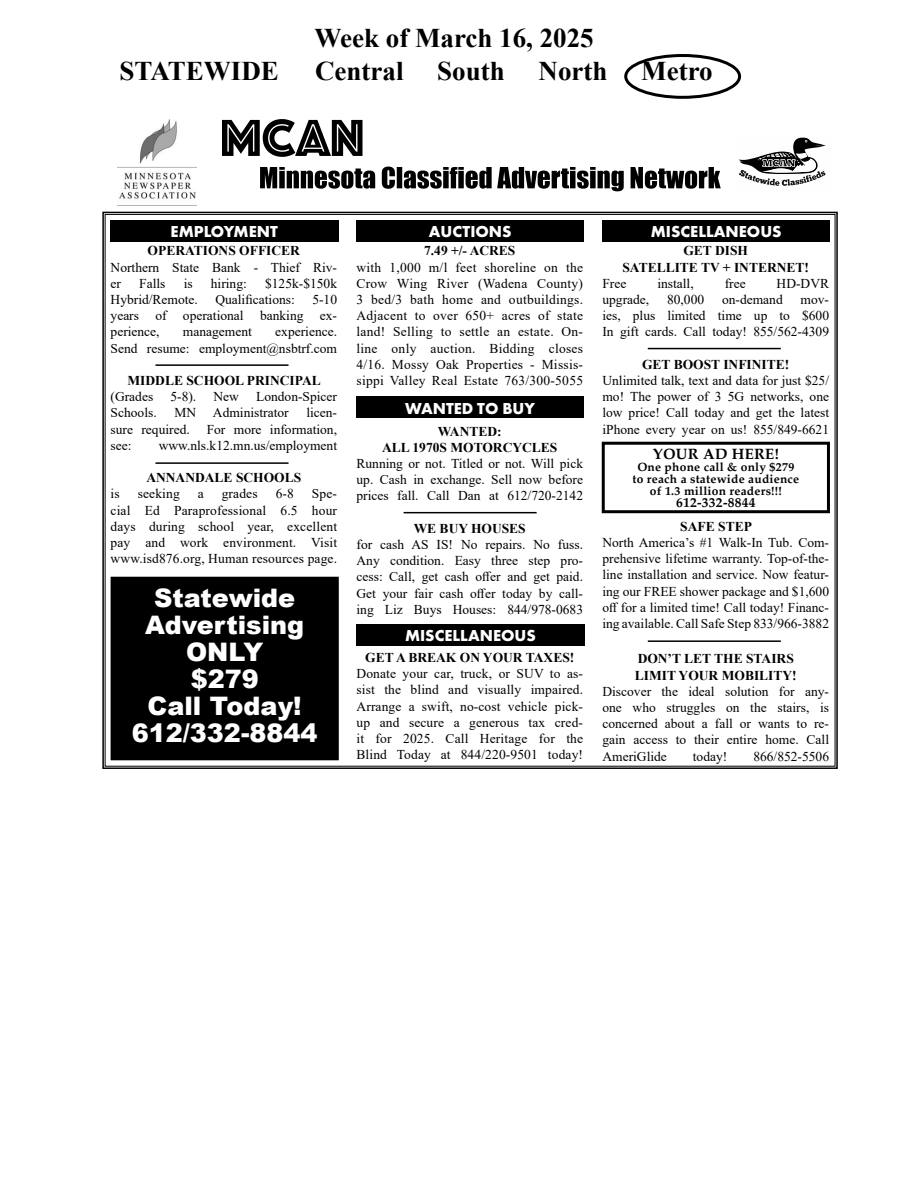
<style>
.page{position:relative;width:918px;height:1188px;background:#fff}
.page>*{position:absolute;margin:0;border:0;box-sizing:border-box;transform-origin:0 0}
.t1{font:700 27px "Times New Roman";color:#000}
.t2{font:900 25.5px/27px "Arial";color:#fff;text-align:center}
.t3{font:700 16.5px "Futura PT";color:#fff}
.t4{font:700 15px "Palatino";letter-spacing:.02em;color:#000}
.t5{font:13.5px/16.2px "Times New Roman";color:#000;text-align:justify}
.t6{font:700 13.5px/16.2px "Times New Roman";color:#000;text-align:center}
.t7{font:700 13.5px "Palatino";letter-spacing:.02em;color:#000}
.t8{font:700 12px/12px "Palatino";letter-spacing:.02em;color:#000;text-align:center}
</style>
<div class="page">
<svg style="left:102px;top:211px;width:736px;height:558px"></svg>
<div style="left:603px;top:220px;width:227px;height:21px;background:#000"></div>
<img style="left:117px;top:119px;width:80px;height:80px">
<svg style="left:222px;top:119px;width:141px;height:38px"></svg>
<svg style="left:260px;top:167px;width:461px;height:24px"></svg>
<svg style="left:738px;top:137px;width:88px;height:49px"></svg>
<div style="left:110px;top:220px;width:228px;height:21px;background:#000"></div>
<div style="left:624px;top:54px;width:117px;height:45px;border:3px solid #000;border-radius:50%"></div>
<div style="left:356px;top:220px;width:228px;height:21px;background:#000"></div>
<div style="left:356px;top:624px;width:229px;height:22px;background:#000"></div>
<div style="left:356px;top:397px;width:228px;height:21px;background:#000"></div>
<div style="left:602px;top:442px;width:228px;height:71px;border:3px solid #000"></div>
<hr style="left:155px;top:364px;width:134px;height:2px;background:#000">
<hr style="left:155px;top:462px;width:134px;height:2px;background:#000">
<hr style="left:404px;top:512px;width:133px;height:1px;background:#000">
<hr style="left:648px;top:348px;width:133px;height:1px;background:#000">
<hr style="left:648px;top:640px;width:133px;height:2px;background:#000">
<div style="left:111px;top:577px;width:227px;height:183px;background:#000"></div>
<h1 class="t1" style="left:315px;top:23px;width:281px">Week of March 16, 2025</h1>
<h1 class="t1" style="left:119px;top:56px;width:161px">STATEWIDE</h1>
<h1 class="t1" style="left:315px;top:56px;width:90px">Central</h1>
<h1 class="t1" style="left:437px;top:56px;width:69px">South</h1>
<h1 class="t1" style="left:539px;top:56px;width:70px">North</h1>
<h1 class="t1" style="left:641px;top:56px;width:73px">Metro</h1>
<p class="t3" style="left:171px;top:226px;width:109px">EMPLOYMENT</p>
<p class="t3" style="left:429px;top:226px;width:84px">AUCTIONS</p>
<p class="t6" style="left:148px;top:243px;width:154px">OPERATIONS OFFICER</p>
<p class="t5" style="left:111px;top:259px;width:228px">Northern State Bank - Thief Riv&shy;er</p>
<p class="t5" style="left:139px;top:275px;width:28px">Falls</p>
<p class="t5" style="left:184px;top:275px;width:11px">is</p>
<p class="t5" style="left:211px;top:275px;width:38px">hiring:</p>
<p class="t5" style="left:265px;top:275px;width:73px">$125k-$150k</p>
<p class="t5" style="left:111px;top:291px;width:89px">Hybrid/Remote.</p>
<p class="t5" style="left:215px;top:291px;width:81px">Qualifications:</p>
<p class="t5" style="left:111px;top:291px;width:228px;text-indent:202px">5-10 years of operational banking ex&shy;perience,</p>
<p class="t5" style="left:111px;top:324px;width:228px;text-align:right">experience.<br>Send resume: employment@nsbtrf.com</p>
<p class="t6" style="left:128px;top:372px;width:195px">MIDDLE SCHOOL PRINCIPAL</p>
<p class="t5" style="left:111px;top:389px;width:44px">(Grades</p>
<p class="t5" style="left:170px;top:389px;width:27px">5-8).</p>
<p class="t5" style="left:213px;top:389px;width:27px">New</p>
<p class="t5" style="left:256px;top:389px;width:82px">London-Spicer</p>
<p class="t5" style="left:111px;top:405px;width:48px">Schools.</p>
<p class="t5" style="left:174px;top:405px;width:23px">MN</p>
<p class="t5" style="left:213px;top:405px;width:77px">Administrator</p>
<p class="t5" style="left:183px;top:324px;width:70px">management</p>
<p class="t5" style="left:111px;top:405px;width:228px;text-indent:196px">licen&shy;sure required. For more information, see:</p>
<p class="t5" style="left:159px;top:437px;width:180px">www.nls.k12.mn.us/employment</p>
<p class="t6" style="left:146px;top:470px;width:156px">ANNANDALE SCHOOLS</p>
<p class="t5" style="left:111px;top:486px;width:11px">is</p>
<p class="t5" style="left:138px;top:486px;width:44px">seeking</p>
<p class="t5" style="left:198px;top:486px;width:7px">a</p>
<p class="t5" style="left:222px;top:486px;width:37px">grades</p>
<p class="t5" style="left:276px;top:486px;width:20px">6-8</p>
<p class="t5" style="left:111px;top:486px;width:228px;text-indent:201px">Spe&shy;cial Ed Paraprofessional 6.5 hour days during school year, excellent pay and work environment. Visit www.isd876.org, Human resources page.</p>
<h2 class="t2" style="left:132px;top:584px;width:187px">Statewide<br>Advertising<br>ONLY<br>$279<br>Call Today!<br>612/332-8844</h2>
<p class="t6" style="left:424px;top:243px;width:93px">7.49 +/- ACRES</p>
<p class="t5" style="left:357px;top:259px;width:228px">with 1,000 m/l feet shoreline on the Crow Wing River (Wadena County)<br>3 bed/3 bath home and outbuildings.<br>Adjacent to over 650+ acres of state land! Selling to settle an estate. On&shy;line only auction. Bidding closes 4/16. Mossy Oak Properties - Missis&shy;sippi Valley Real Estate 763/300-5055</p>
<p class="t6" style="left:382px;top:423px;width:177px">WANTED:<br>ALL 1970S MOTORCYCLES</p>
<p class="t5" style="left:357px;top:455px;width:228px">Running or not. Titled or not. Will pick up. Cash in exchange. Sell now before prices fall. Call Dan at 612/720-2142</p>
<p class="t6" style="left:414px;top:520px;width:114px">WE BUY HOUSES</p>
<p class="t5" style="left:357px;top:536px;width:228px">for cash AS IS! No repairs. No fuss.<br>Any condition. Easy three step pro&shy;cess: Call, get cash offer and get paid.<br>Get your fair cash offer today by call&shy;ing Liz Buys Houses: 844/978-0683</p>
<p class="t6" style="left:365px;top:649px;width:211px">GET A BREAK ON YOUR TAXES!</p>
<p class="t5" style="left:357px;top:666px;width:228px">Donate your car, truck, or SUV to as&shy;sist the blind and visually impaired.<br>Arrange a swift, no-cost vehicle pick&shy;up and secure a generous tax cred&shy;it for 2025. Call Heritage for the Blind Today at 844/220-9501 today!</p>
<p class="t3" style="left:405px;top:403px;width:131px">WANTED TO BUY</p>
<p class="t3" style="left:405px;top:630px;width:132px">MISCELLANEOUS</p>
<p class="t3" style="left:651px;top:226px;width:132px">MISCELLANEOUS</p>
<p class="t6" style="left:622px;top:243px;width:188px">GET DISH<br>SATELLITE TV + INTERNET!</p>
<p class="t5" style="left:602px;top:275px;width:25px">Free</p>
<p class="t5" style="left:657px;top:275px;width:38px">install,</p>
<p class="t5" style="left:725px;top:275px;width:22px">free</p>
<p class="t5" style="left:777px;top:275px;width:54px">HD-DVR</p>
<p class="t5" style="left:602px;top:291px;width:48px">upgrade,</p>
<p class="t5" style="left:667px;top:291px;width:39px">80,000</p>
<p class="t5" style="left:722px;top:291px;width:62px">on-demand</p>
<p class="t5" style="left:602px;top:291px;width:228px;text-indent:198px">mov&shy;ies, plus limited time up to $600<br>In gift cards. Call today! 855/562-4309</p>
<p class="t6" style="left:642px;top:356px;width:149px">GET BOOST INFINITE!</p>
<p class="t5" style="left:602px;top:372px;width:228px">Unlimited talk, text and data for just $25/ mo! The power of 3 5G networks, one low price! Call today and get the latest iPhone every year on us! 855/849-6621</p>
<p class="t4" style="left:653px;top:446px;width:128px">YOUR AD HERE!</p>
<p class="t8" style="left:633px;top:461px;width:168px">One phone call &amp; only $279 to reach a statewide audience of 1.3 million readers!!!</p>
<p class="t7" style="left:676px;top:495px;width:81px">612-332-8844</p>
<p class="t6" style="left:680px;top:518px;width:73px">SAFE STEP</p>
<p class="t5" style="left:602px;top:534px;width:228px">North America’s #1 Walk-In Tub. Com&shy;prehensive lifetime warranty. Top-of-the&shy;line installation and service. Now featur&shy;ing our FREE shower package and $1,600 off for a limited time! Call today! Financ&shy;ing available. Call Safe Step 833/966-3882</p>
<p class="t6" style="left:635px;top:651px;width:164px;text-align:left">DON’T LET THE STAIRS<br>LIMIT YOUR MOBILITY!</p>
<p class="t5" style="left:602px;top:683px;width:228px">Discover the ideal solution for any&shy;one who struggles on the stairs, is concerned about a fall or wants to re&shy;gain access to their entire home. Call AmeriGlide</p>
<p class="t5" style="left:693px;top:748px;width:36px">today!</p>
<p class="t5" style="left:753px;top:748px;width:77px">866/852-5506</p>
</div>
